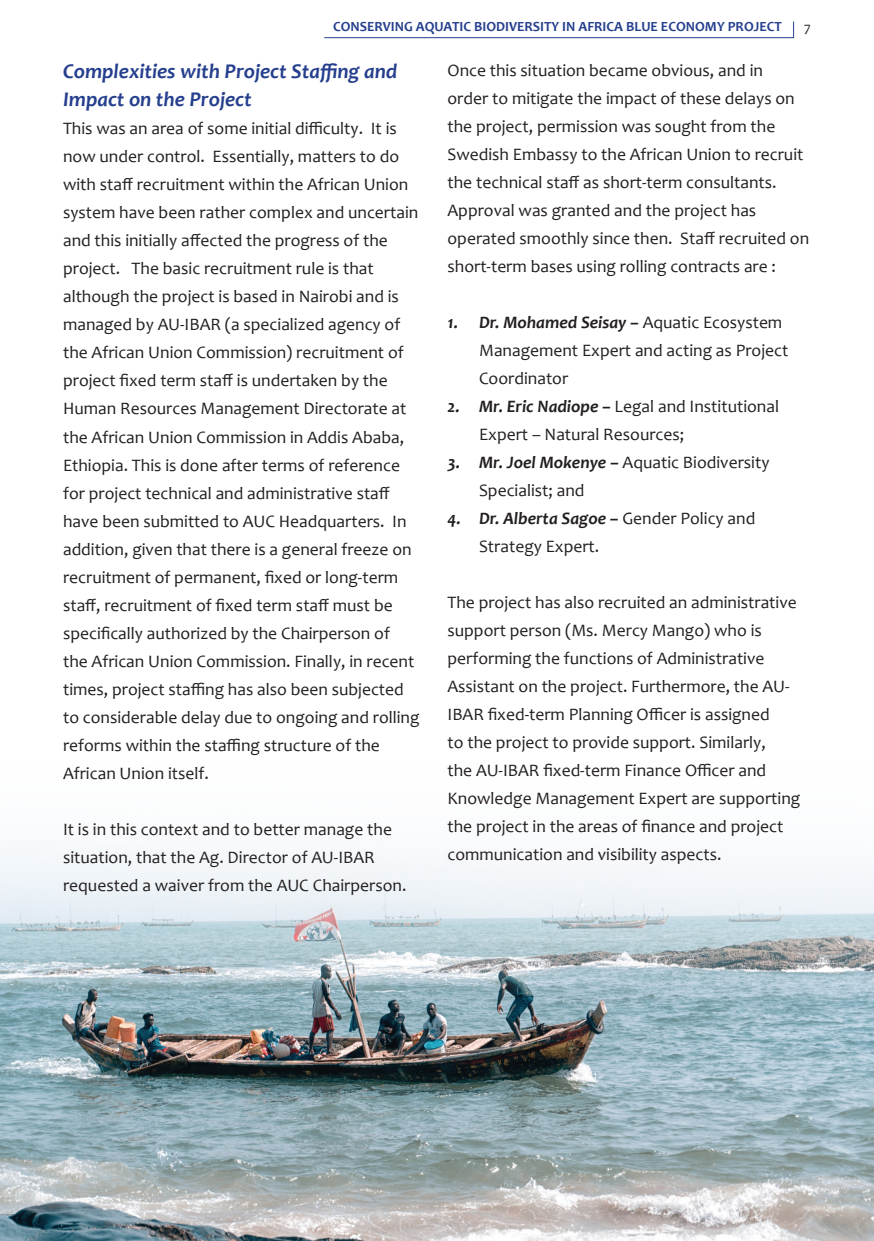
<style>
.page{position:relative;width:874px;height:1241px;background:#fff}
.page>*{position:absolute;margin:0;border:0;box-sizing:border-box;transform-origin:0 0}
.t1{font:italic 700 21px/28px "Candara";color:#253f8e}
.t2{font:17.5px/28px "Candara";color:#231f20}
.t3{font:700 14px "Candara";color:#253f8e}
.t4{font:14px "Candara";color:#231f20}
.s1{font-weight:700;font-style:italic}
</style>
<div class="page">
<svg style="left:324px;top:37px;width:469px;height:1px"></svg>
<img style="left:0;top:853px;width:873px;height:387px">
<img style="left:0;top:853px;width:1px;height:201px">
<p class="t3" style="left:333px;top:18px;width:450px">CONSERVING AQUATIC BIODIVERSITY IN AFRICA BLUE ECONOMY PROJECT</p>
<p class="t4" style="left:803px;top:18px;width:8px">7</p>
<p class="t1" style="left:63px;top:57px;width:335px">Complexities with Project Staffing and<br>Impact on the Project</p>
<p class="t2" style="left:63px;top:114px;width:358px">This was an area of some initial difficulty. It is now under control. Essentially, matters to do with staff recruitment within the African Union system have been rather complex and uncertain and this initially affected the progress of the project. The basic recruitment rule is that although the project is based in Nairobi and is managed by AU-IBAR (a specialized agency of the African Union Commission) recruitment of project fixed term staff is undertaken by the Human Resources Management Directorate at the African Union Commission in Addis Ababa, Ethiopia. This is done after terms of reference for project technical and administrative staff have been submitted to AUC Headquarters. In addition, given that there is a general freeze on recruitment of permanent, fixed or long-term staff, recruitment of fixed term staff must be specifically authorized by the Chairperson of<br>the African Union Commission. Finally, in recent times, project staffing has also been subjected to considerable delay due to ongoing and rolling reforms within the staffing structure of the African Union itself.</p>
<p class="t2" style="left:447px;top:56px;width:363px">Once this situation became obvious, and in<br>order to mitigate the impact of these delays on the project, permission was sought from the Swedish Embassy to the African Union to recruit the technical staff as short-term consultants.<br>Approval was granted and the project has operated smoothly since then. Staff recruited on short-term bases using rolling contracts are :</p>
<p class="t2" style="left:479px;top:308px;width:311px;text-indent:-31px"><span class="s1">1. Dr. Mohamed Seisay –</span> Aquatic Ecosystem<br>Management Expert and acting as Project<br>Coordinator</p>
<p class="t2" style="left:479px;top:392px;width:301px;text-indent:-31px"><span class="s1">2. Mr. Eric Nadiope –</span> Legal and Institutional<br>Expert – Natural Resources;</p>
<p class="t2" style="left:479px;top:448px;width:292px;text-indent:-31px"><span class="s1">3. Mr. Joel Mokenye –</span> Aquatic Biodiversity<br>Specialist; and</p>
<p class="t2" style="left:479px;top:504px;width:277px;text-indent:-31px"><span class="s1">4. Dr. Alberta Sagoe –</span> Gender Policy and<br>Strategy Expert.</p>
<p class="t2" style="left:447px;top:588px;width:354px">The project has also recruited an administrative support person (Ms. Mercy Mango) who is performing the functions of Administrative Assistant on the project. Furthermore, the AU-IBAR fixed-term Planning Officer is assigned<br>to the project to provide support. Similarly,<br>the AU-IBAR fixed-term Finance Officer and Knowledge Management Expert are supporting the project in the areas of finance and project communication and visibility aspects.</p>
<p class="t2" style="left:63px;top:814px;width:345px">It is in this context and to better manage the situation, that the Ag. Director of AU-IBAR requested a waiver from the AUC Chairperson.</p>
</div>
